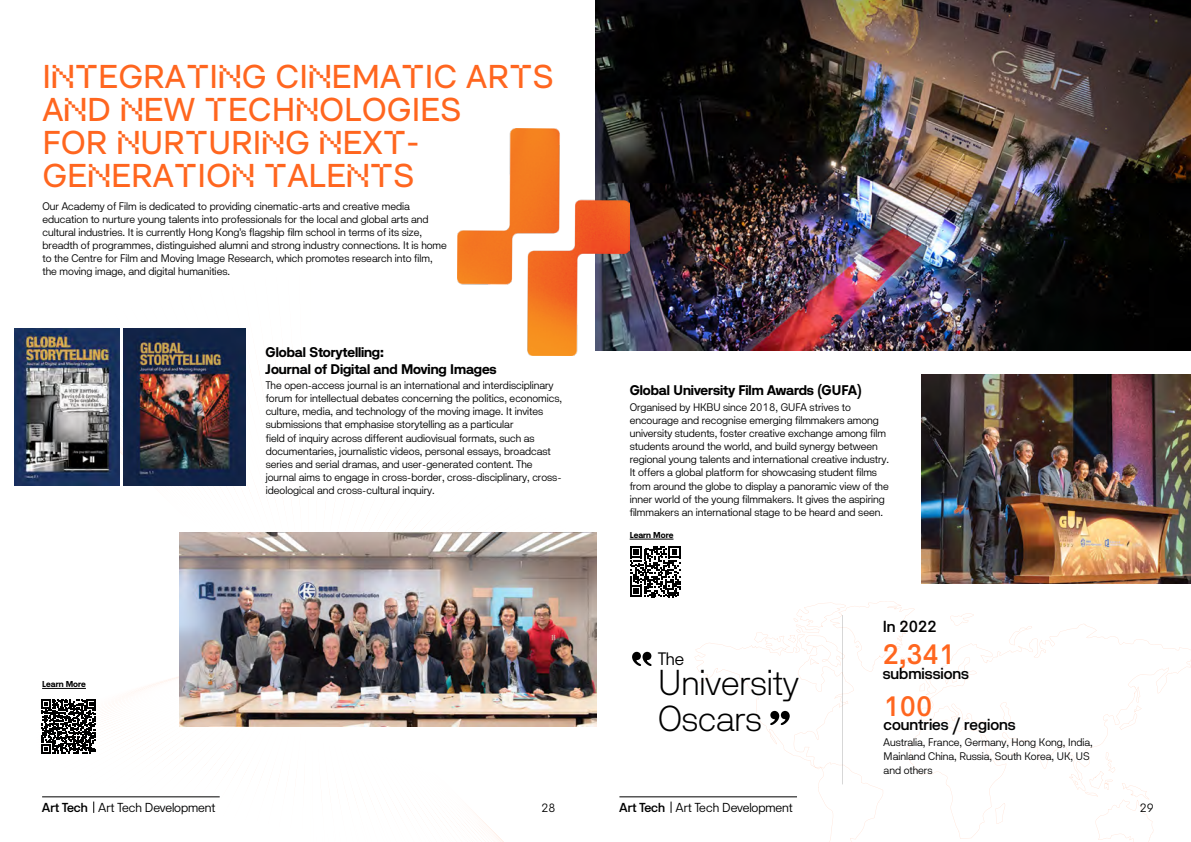
<style>
.page{position:relative;width:1191px;height:842px;background:#fff}
.page>*{position:absolute;margin:0;border:0;box-sizing:border-box;transform-origin:0 0}
.t1{font:200 36px/36px "Magnetik";color:#000}
.t2{font:33px/33px "RM Neue TRIAL";color:#ff661f}
.t3{font:500 28px "Magnetik";color:#ff661f}
.t4{font:300 18px "Magnetik";color:#000}
.t5{font:500 16px "Magnetik";color:#000}
.t6{font:700 14px/17px "Magnetik";color:#000}
.t7{font:300 13px "Magnetik";letter-spacing:-.01em;color:#000}
.t8{font:300 12px "Magnetik";color:#000}
.t9{font:300 11px/13px "Magnetik";color:#000}
.t10{font:700 8.6px "Magnetik";color:#000}
.s1{font-family:"Gridular"}
.s2{font-weight:500}
</style>
<div class="page">
<svg style="left:694px;top:601px;width:497px;height:241px"></svg>
<img style="left:595px;top:0;width:596px;height:350px">
<img style="left:921px;top:374px;width:270px;height:210px">
<hr style="left:629px;top:539px;width:44px;height:1px;background:#000">
<svg style="left:630px;top:546px;width:51px;height:51px"></svg>
<svg style="left:770px;top:711px;width:19px;height:14px"></svg>
<svg style="left:632px;top:652px;width:19px;height:14px"></svg>
<hr style="left:619px;top:797px;width:178px;height:1px;background:#000">
<svg style="left:671px;top:801px;width:1px;height:12px"></svg>
<img style="left:509px;top:129px;width:120px;height:222px">
<img style="left:14px;top:219px;width:606px;height:623px">
<hr style="left:842px;top:615px;width:1px;height:169px;background:#000">
<img style="left:14px;top:329px;width:105px;height:156px">
<h2 class="t2" style="left:43px;top:64px;width:512px">I<span class="s1">NT</span>EGRA<span class="s1">T</span>I<span class="s1">N</span>G CI<span class="s1">N</span>EMA<span class="s1">T</span>IC AR<span class="s1">T</span>S<br>A<span class="s1">N</span>D <span class="s1">N</span>EW <span class="s1">T</span>ECH<span class="s1">N</span>OLOGIES<br>FOR <span class="s1">N</span>UR<span class="s1">T</span>URI<span class="s1">N</span>G <span class="s1">N</span>EX<span class="s1">T</span>-<br>GE<span class="s1">N</span>ERA<span class="s1">T</span>IO<span class="s1">N T</span>ALE<span class="s1">NT</span>S</h2>
<p class="t9" style="left:43px;top:200px;width:406px">Our Academy of Film is dedicated to providing cinematic-arts and creative media education to nurture young talents into professionals for the local and global arts and cultural industries. It is currently Hong Kong’s flagship film school in terms of its size, breadth of programmes, distinguished alumni and strong industry connections. It is home to the Centre for Film and Moving Image Research, which promotes research into film, the moving image, and digital humanities.</p>
<p class="t10" style="left:42px;top:679px;width:45px">Learn More</p>
<p class="t6" style="left:266px;top:343px;width:232px">Global Storytelling:<br>Journal of Digital and Moving Images</p>
<p class="t9" style="left:266px;top:379px;width:298px">The open-access journal is an international and interdisciplinary forum for intellectual debates concerning the politics, economics, culture, media, and technology of the moving image. It invites submissions that emphasise storytelling as a particular<br>field of inquiry across different audiovisual formats, such as documentaries, journalistic videos, personal essays, broadcast series and serial dramas, and user-generated content. The journal aims to engage in cross-border, cross-disciplinary, cross&shy;ideological and cross-cultural inquiry.</p>
<p class="t6" style="left:629px;top:382px;width:234px">Global University Film Awards (GUFA)</p>
<p class="t9" style="left:629px;top:401px;width:261px">Organised by HKBU since 2018, GUFA strives to encourage and recognise emerging filmmakers among university students, foster creative exchange among film students around the world, and build synergy between regional young talents and international creative industry.<br>It offers a global platform for showcasing student films from around the globe to display a panoramic view of the inner world of the young filmmakers. It gives the aspiring filmmakers an international stage to be heard and seen.</p>
<p class="t10" style="left:629px;top:530px;width:45px">Learn More</p>
<h3 class="t5" style="left:882px;top:617px;width:55px">In 2022</h3>
<h3 class="t4" style="left:658px;top:647px;width:28px">The</h3>
<h3 class="t3" style="left:882px;top:636px;width:74px">2,341</h3>
<h3 class="t5" style="left:882px;top:663px;width:88px">submissions</h3>
<h1 class="t1" style="left:658px;top:664px;width:142px">University<br>Oscars</h1>
<h3 class="t3" style="left:883px;top:688px;width:50px">100</h3>
<h3 class="t5" style="left:883px;top:714px;width:134px">countries / regions</h3>
<p class="t9" style="left:883px;top:735px;width:211px;line-height:14px">Australia, France, Germany, Hong Kong, India,<br>Mainland China, Russia, South Korea, UK, US and others</p>
<p class="t7" style="left:42px;top:800px;width:175px"><span class="s2">Art Tech</span> Art Tech Development</p>
<p class="t8" style="left:541px;top:800px;width:15px">28</p>
<p class="t7" style="left:619px;top:800px;width:175px"><span class="s2">Art Tech</span> Art Tech Development</p>
<p class="t8" style="left:1139px;top:800px;width:15px">29</p>
</div>
